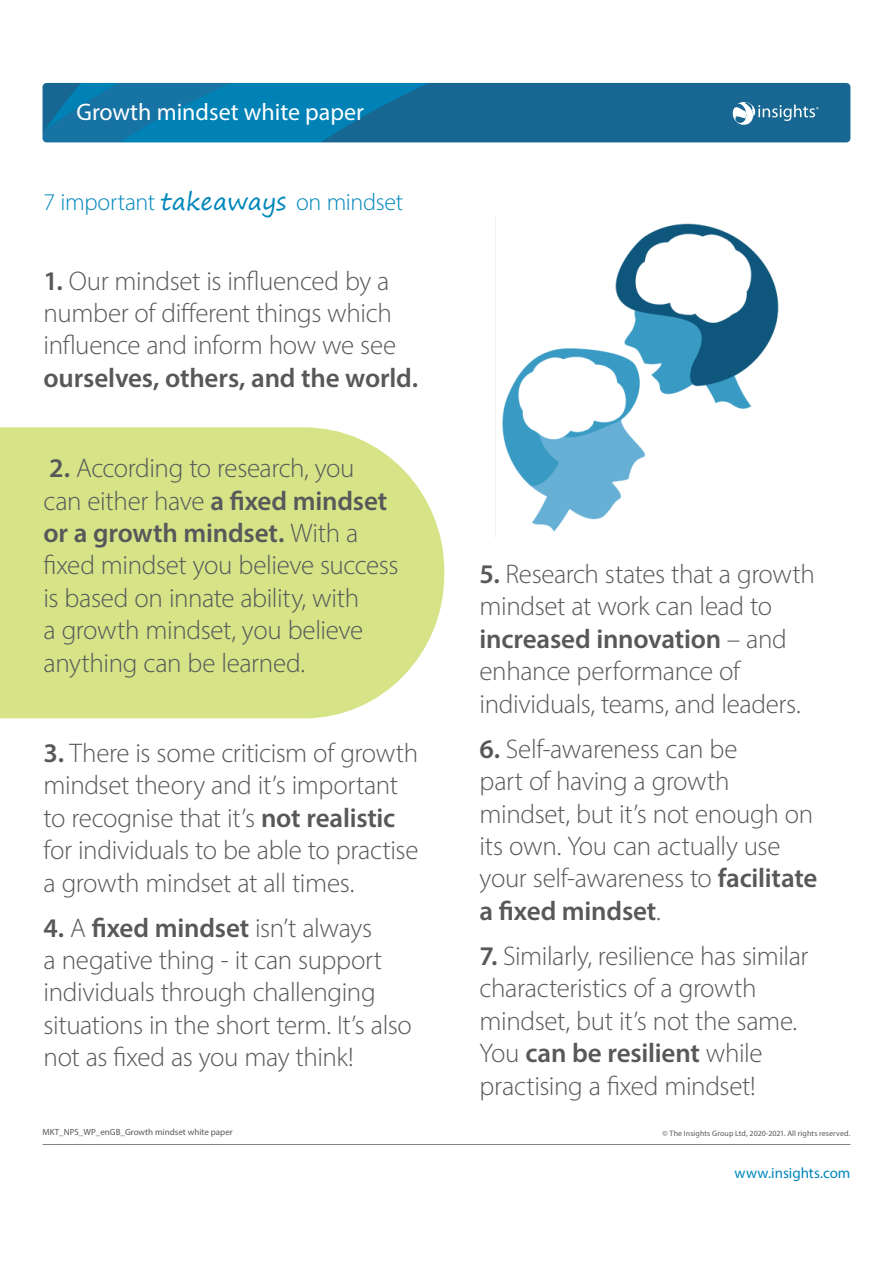
<style>
.page{position:relative;width:893px;height:1263px;background:#fff}
.page>*{position:absolute;margin:0;border:0;box-sizing:border-box;transform-origin:0 0}
.t1{font:300 27px/32.4px "Myriad Pro";letter-spacing:-.015em;color:#57585a}
.t2{font:600 27px "Myriad Pro";letter-spacing:-.005em;color:#57585a}
.t3{font:300 24px "Myriad Pro";letter-spacing:-.015em;color:#0087bb}
.t4{font:24px "Myriad Pro";color:#fff}
.t5{font:15px "Myriad Pro";color:#0087bb}
.t6{font:9px "Myriad Pro";color:#57585a}
.t7{font:7.95px "Myriad Pro";letter-spacing:.015em;color:#57585a}
.s1{font-family:"Segoe Print";font-weight:400}
.s2{font-weight:600}
</style>
<div class="page">
<img style="left:43px;top:83px;width:807px;height:59px">
<svg style="left:733px;top:102px;width:85px;height:23px"></svg>
<hr style="left:43px;top:1144px;width:807px;height:1px;background:#808285">
<div style="left:0;top:427px;width:444px;height:291px;background:#d7e387"></div>
<img style="left:502px;top:223px;width:277px;height:309px">
<p class="t4" style="left:77px;top:97px;width:289px">Growth mindset white paper</p>
<p class="t3" style="left:44px;top:188px;width:361px">7 important <span class="s1">takeaways</span> on mindset</p>
<p class="t1" style="left:44px;top:264px;width:354px"><span class="s2">1.</span> Our mindset is influenced by a number of different things which influence and inform how we see</p>
<p class="t2" style="left:44px;top:361px;width:376px">ourselves, others, and the world.</p>
<p class="t1" style="left:44px;top:452px;width:356px"><span class="s2">2.</span> According to research, you<br>can either have <span class="s2">a fixed mindset or a growth mindset.</span> With a fixed mindset you believe success is based on innate ability, with<br>a growth mindset, you believe anything can be learned.</p>
<p class="t1" style="left:44px;top:736px;width:376px"><span class="s2">3.</span> There is some criticism of growth mindset theory and it’s important to recognise that it’s <span class="s2">not realistic </span>for individuals to be able to practise a growth mindset at all times.</p>
<p class="t1" style="left:44px;top:911px;width:370px"><span class="s2">4.</span> A <span class="s2">fixed mindset</span> isn’t always<br>a negative thing - it can support individuals through challenging situations in the short term. It’s also not as fixed as you may think!</p>
<p class="t1" style="left:480px;top:557px;width:337px"><span class="s2">5.</span> Research states that a growth mindset at work can lead to <span class="s2">increased innovation</span> – and enhance performance of individuals, teams, and leaders.</p>
<p class="t1" style="left:480px;top:732px;width:339px"><span class="s2">6.</span> Self-awareness can be<br>part of having a growth mindset, but it’s not enough on its own. You can actually use your self-awareness to <span class="s2">facilitate a fixed mindset</span>.</p>
<p class="t1" style="left:480px;top:939px;width:330px"><span class="s2">7.</span> Similarly, resilience has similar characteristics of a growth mindset, but it’s not the same.<br>You <span class="s2">can be resilient</span> while practising a fixed mindset!</p>
<p class="t6" style="left:43px;top:1126px;width:192px">MKT_NPS_WP_enGB_Growth mindset white paper</p>
<p class="t7" style="left:663px;top:1128px;width:189px">© The Insights Group Ltd, 2020-2021. All rights reserved.</p>
<p class="t5" style="left:735px;top:1164px;width:117px">www.insights.com</p>
</div>
